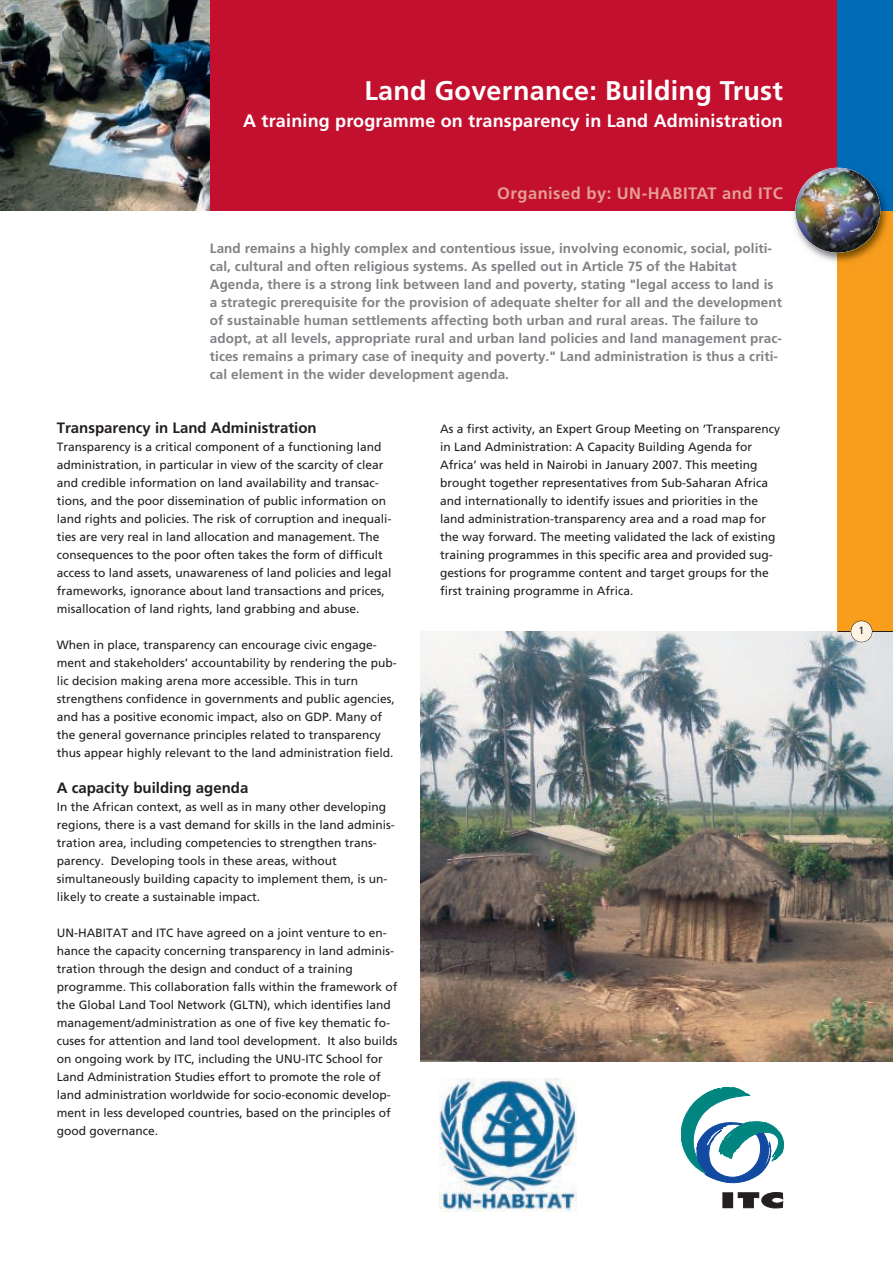
<style>
.page{position:relative;width:893px;height:1263px;background:#fff}
.page>*{position:absolute;margin:0;border:0;box-sizing:border-box;transform-origin:0 0}
.t1{font:700 27px "Frutiger LT Std";letter-spacing:.01em;color:#fff}
.t2{font:700 18px "Frutiger LT Std";letter-spacing:.01em;color:#fff}
.t3{font:700 16.5px "Frutiger LT Std";letter-spacing:.03em;color:#e69f91}
.t4{font:700 15px "Frutiger LT Std";color:#231f20}
.t5{font:700 13.5px/18px "Frutiger LT Std";letter-spacing:.005em;color:#808285}
.t6{font:12px/18px "Frutiger LT Std";color:#231f20}
.t7{font:10.5px "Frutiger LT Std";color:#231f20}
</style>
<div class="page">
<img style="left:421px;top:631px;width:472px;height:430px">
<div style="left:838px;top:421px;width:55px;height:210px;background:#f89e1c"></div>
<div style="left:851px;top:621px;width:21px;height:21px;background:#fef4e4;border-radius:50%"></div>
<div style="left:851px;top:621px;width:21px;height:21px;border:1px solid #231f20;border-radius:50%"></div>
<svg style="left:838px;top:631px;width:12px;height:1px"></svg>
<svg style="left:872px;top:631px;width:21px;height:1px"></svg>
<div style="left:209px;top:0;width:629px;height:210px;background:#c3102f"></div>
<div style="left:838px;top:210px;width:55px;height:211px;background:#f89e1c"></div>
<div style="left:838px;top:0;width:55px;height:210px;background:#006bb6"></div>
<img style="left:786px;top:160px;width:107px;height:111px">
<img style="left:795px;top:168px;width:85px;height:85px;border-radius:50%">
<img style="left:0;top:0;width:209px;height:210px">
<img style="left:439px;top:1078px;width:137px;height:133px">
<div style="left:723px;top:1193px;width:10px;height:15px;background:#231f20"></div>
<svg style="left:738px;top:1192px;width:45px;height:16px"></svg>
<svg style="left:681px;top:1087px;width:103px;height:96px"></svg>
<h1 class="t1" style="left:364px;top:79px;width:420px">Land Governance: Building Trust</h1>
<h2 class="t2" style="left:243px;top:113px;width:541px">A training programme on transparency in Land Administration</h2>
<h3 class="t3" style="left:497px;top:187px;width:287px">Organised by: UN-HABITAT and ITC</h3>
<p class="t5" style="left:210px;top:241px;width:574px">Land remains a highly complex and contentious issue, involving economic, social, politi&shy;cal, cultural and often religious systems. As spelled out in Article 75 of the Habitat Agenda, there is a strong link between land and poverty, stating "legal access to land is a strategic prerequisite for the provision of adequate shelter for all and the development of sustainable human settlements affecting both urban and rural areas. The failure to adopt, at all levels, appropriate rural and urban land policies and land management prac&shy;tices remains a primary case of inequity and poverty." Land administration is thus a criti&shy;cal element in the wider development agenda.</p>
<p class="t4" style="left:57px;top:422px;width:261px">Transparency in Land Administration</p>
<p class="t6" style="left:57px;top:439px;width:336px">Transparency is a critical component of a functioning land administration, in particular in view of the scarcity of clear and credible information on land availability and transac&shy;tions, and the poor dissemination of public information on land rights and policies. The risk of corruption and inequali&shy;ties are very real in land allocation and management. The consequences to the poor often takes the form of difficult access to land assets, unawareness of land policies and legal frameworks, ignorance about land transactions and prices, misallocation of land rights, land grabbing and abuse.</p>
<p class="t6" style="left:57px;top:637px;width:341px">When in place, transparency can encourage civic engage&shy;ment and stakeholders’ accountability by rendering the pub&shy;lic decision making arena more accessible. This in turn strengthens confidence in governments and public agencies, and has a positive economic impact, also on GDP. Many of the general governance principles related to transparency thus appear highly relevant to the land administration field.</p>
<p class="t4" style="left:57px;top:782px;width:193px">A capacity building agenda</p>
<p class="t6" style="left:57px;top:799px;width:340px">In the African context, as well as in many other developing regions, there is a vast demand for skills in the land adminis&shy;tration area, including competencies to strengthen trans&shy;parency. Developing tools in these areas, without simultaneously building capacity to implement them, is un&shy;likely to create a sustainable impact.</p>
<p class="t6" style="left:57px;top:925px;width:342px">UN-HABITAT and ITC have agreed on a joint venture to en&shy;hance the capacity concerning transparency in land adminis&shy;tration through the design and conduct of a training programme. This collaboration falls within the framework of the Global Land Tool Network (GLTN), which identifies land management/administration as one of five key thematic fo&shy;cuses for attention and land tool development. It also builds on ongoing work by ITC, including the UNU-ITC School for Land Administration Studies effort to promote the role of land administration worldwide for socio-economic develop&shy;ment in less developed countries, based on the principles of good governance.</p>
<p class="t6" style="left:440px;top:421px;width:341px">As a first activity, an Expert Group Meeting on ‘Transparency in Land Administration: A Capacity Building Agenda for Africa’ was held in Nairobi in January 2007. This meeting brought together representatives from Sub-Saharan Africa and internationally to identify issues and priorities in the land administration-transparency area and a road map for the way forward. The meeting validated the lack of existing training programmes in this specific area and provided sug&shy;gestions for programme content and target groups for the first training programme in Africa.</p>
<p class="t7" style="left:858px;top:626px;width:7px">1</p>
</div>
